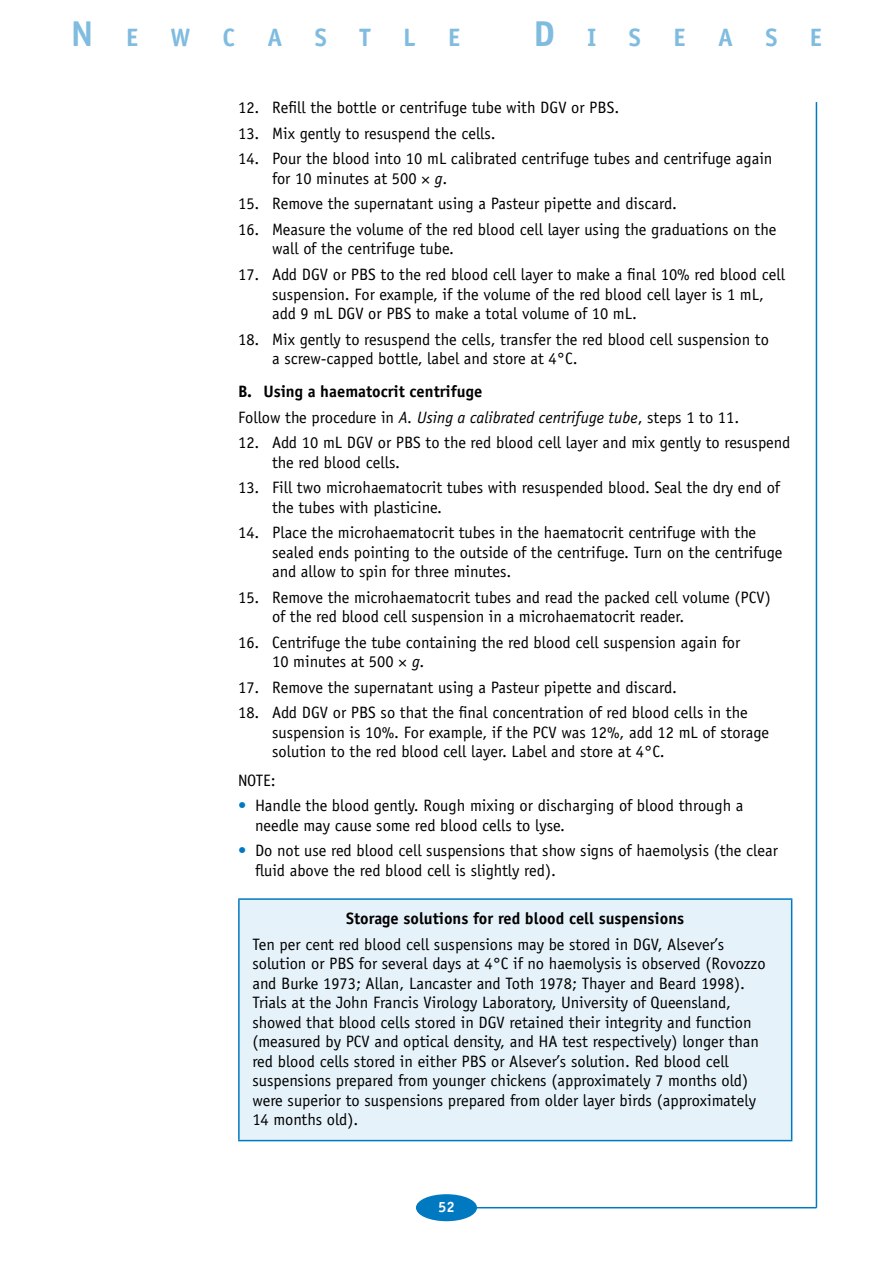
<style>
.page{position:relative;width:893px;height:1263px;background:#fff}
.page>*{position:absolute;margin:0;border:0;box-sizing:border-box;transform-origin:0 0}
.t1{font:700 36px "Officina Sans Std";color:#80bce0}
.t2{font:700 25.2px "Officina Sans Std";color:#80bce0}
.Body_numbered_10{font:16.5px/19.5px "Officina Sans Std";color:#000}
.Body_bullet_auto{font:16.5px/19.5px "Officina Sans Std";color:#000}
.Body{font:16.5px "Officina Sans Std";color:#000}
.Heading_4{font:700 16.5px "Officina Sans Std";color:#000}
.t3{font:700 15px "Officina Sans Std";color:#fff}
.s1{font-size:25.2px}
.s2{font-style:italic}
.s3{color:#0079c1}
.s4{font-weight:700}
</style>
<div class="page">
<div style="left:417px;top:1195px;width:59px;height:25px;background:#0079c1;border-radius:50%"></div>
<div style="left:416px;top:1194px;width:61px;height:27px;border:2px solid #0079c1;border-radius:50%"></div>
<hr style="left:816px;top:102px;width:1px;height:1106px;background:#0079c1">
<hr style="left:476px;top:1207px;width:340px;height:1px;background:#0079c1">
<div style="left:239px;top:899px;width:553px;height:241px;background:#e6f2f9"></div>
<hr style="left:238px;top:898px;width:554px;height:2px;background:#0079c1">
<hr style="left:238px;top:900px;width:2px;height:240px;background:#0079c1">
<hr style="left:791px;top:900px;width:1px;height:240px;background:#0079c1">
<hr style="left:238px;top:1140px;width:554px;height:1px;background:#0079c1">
<h1 class="t1" style="left:71px;top:12px;width:69px">N <span class="s1">E</span></h1>
<h2 class="t2" style="left:171px;top:22px;width:22px">W</h2>
<h2 class="t2" style="left:223px;top:22px;width:14px">C</h2>
<h2 class="t2" style="left:268px;top:22px;width:16px">A</h2>
<h2 class="t2" style="left:315px;top:22px;width:14px">S</h2>
<h2 class="t2" style="left:359px;top:22px;width:13px">T</h2>
<h2 class="t2" style="left:403px;top:22px;width:14px">L</h2>
<h2 class="t2" style="left:448px;top:22px;width:14px">E</h2>
<h1 class="t1" style="left:533px;top:12px;width:65px">D <span class="s1">I</span></h1>
<h2 class="t2" style="left:629px;top:22px;width:14px">S</h2>
<h2 class="t2" style="left:673px;top:22px;width:14px">E</h2>
<h2 class="t2" style="left:718px;top:22px;width:16px">A</h2>
<h2 class="t2" style="left:765px;top:22px;width:14px">S</h2>
<h2 class="t2" style="left:810px;top:22px;width:14px">E</h2>
<p class="Body_numbered_10" style="left:238px;top:98px;width:383px">12. Refill the bottle or centrifuge tube with DGV or PBS.</p>
<p class="Body_numbered_10" style="left:238px;top:124px;width:259px">13. Mix gently to resuspend the cells.</p>
<p class="Body_numbered_10" style="left:272px;top:149px;width:502px;text-indent:-34px">14. Pour the blood into 10 mL calibrated centrifuge tubes and centrifuge again for 10 minutes at 500 <span class="s2">g</span>.</p>
<p class="Body_numbered_10" style="left:238px;top:194px;width:440px">15. Remove the supernatant using a Pasteur pipette and discard.</p>
<p class="Body_numbered_10" style="left:272px;top:220px;width:506px;text-indent:-34px">16. Measure the volume of the red blood cell layer using the graduations on the wall of the centrifuge tube.</p>
<p class="Body_numbered_10" style="left:272px;top:265px;width:514px;text-indent:-34px">17. Add DGV or PBS to the red blood cell layer to make a final 10% red blood cell suspension. For example, if the volume of the red blood cell layer is 1 mL, add 9 mL DGV or PBS to make a total volume of 10 mL.</p>
<p class="Body_numbered_10" style="left:272px;top:329px;width:498px;text-indent:-34px">18. Mix gently to resuspend the cells, transfer the red blood cell suspension to a screw-capped bottle, label and store at 4°C.</p>
<h4 class="Heading_4" style="left:238px;top:381px;width:246px">B. Using a haematocrit centrifuge</h4>
<p class="Body" style="left:238px;top:407px;width:503px">Follow the procedure in <span class="s2">A. Using a calibrated centrifuge tube</span>, steps 1 to 11.</p>
<p class="Body_numbered_10" style="left:272px;top:433px;width:520px;text-indent:-34px">12. Add 10 mL DGV or PBS to the red blood cell layer and mix gently to resuspend the red blood cells.</p>
<p class="Body_numbered_10" style="left:272px;top:478px;width:509px;text-indent:-34px">13. Fill two microhaematocrit tubes with resuspended blood. Seal the dry end of the tubes with plasticine.</p>
<p class="Body_numbered_10" style="left:272px;top:523px;width:512px;text-indent:-34px">14. Place the microhaematocrit tubes in the haematocrit centrifuge with the sealed ends pointing to the outside of the centrifuge. Turn on the centrifuge and allow to spin for three minutes.</p>
<p class="Body_numbered_10" style="left:272px;top:587px;width:500px;text-indent:-34px">15. Remove the microhaematocrit tubes and read the packed cell volume (PCV) of the red blood cell suspension in a microhaematocrit reader.</p>
<p class="Body_numbered_10" style="left:272px;top:632px;width:470px;text-indent:-34px">16. Centrifuge the tube containing the red blood cell suspension again for<br>10 minutes at 500 <span class="s2">g</span>.</p>
<p class="Body_numbered_10" style="left:238px;top:677px;width:440px">17. Remove the supernatant using a Pasteur pipette and discard.</p>
<p class="Body_numbered_10" style="left:272px;top:703px;width:498px;text-indent:-34px">18. Add DGV or PBS so that the final concentration of red blood cells in the suspension is 10%. For example, if the PCV was 12%, add 12 mL of storage solution to the red blood cell layer. Label and store at 4°C.</p>
<p class="Body" style="left:238px;top:770px;width:39px">NOTE:</p>
<p class="Body_bullet_auto" style="left:255px;top:796px;width:490px;text-indent:-17px"><span class="s3">•</span> Handle the blood gently. Rough mixing or discharging of blood through a needle may cause some red blood cells to lyse.</p>
<p class="Body_bullet_auto" style="left:255px;top:841px;width:524px;text-indent:-17px"><span class="s3">•</span> Do not use red blood cell suspensions that show signs of haemolysis (the clear fluid above the red blood cell is slightly red).</p>
<p class="Body_numbered_10" style="left:252px;top:906px;width:473px;line-height:25.5px;text-indent:94px"><span class="s4">Storage solutions for red blood cell suspensions<br></span>Ten per cent red blood cell suspensions may be stored in DGV, Alsever’s</p>
<p class="Body_numbered_10" style="left:252px;top:954px;width:515px">solution or PBS for several days at 4°C if no haemolysis is observed (Rovozzo and Burke 1973; Allan, Lancaster and Toth 1978; Thayer and Beard 1998).<br>Trials at the John Francis Virology Laboratory, University of Queensland, showed that blood cells stored in DGV retained their integrity and function (measured by PCV and optical density, and HA test respectively) longer than red blood cells stored in either PBS or Alsever’s solution. Red blood cell suspensions prepared from younger chickens (approximately 7 months old) were superior to suspensions prepared from older layer birds (approximately 14 months old).</p>
<p class="t3" style="left:438px;top:1197px;width:18px">52</p>
</div>
